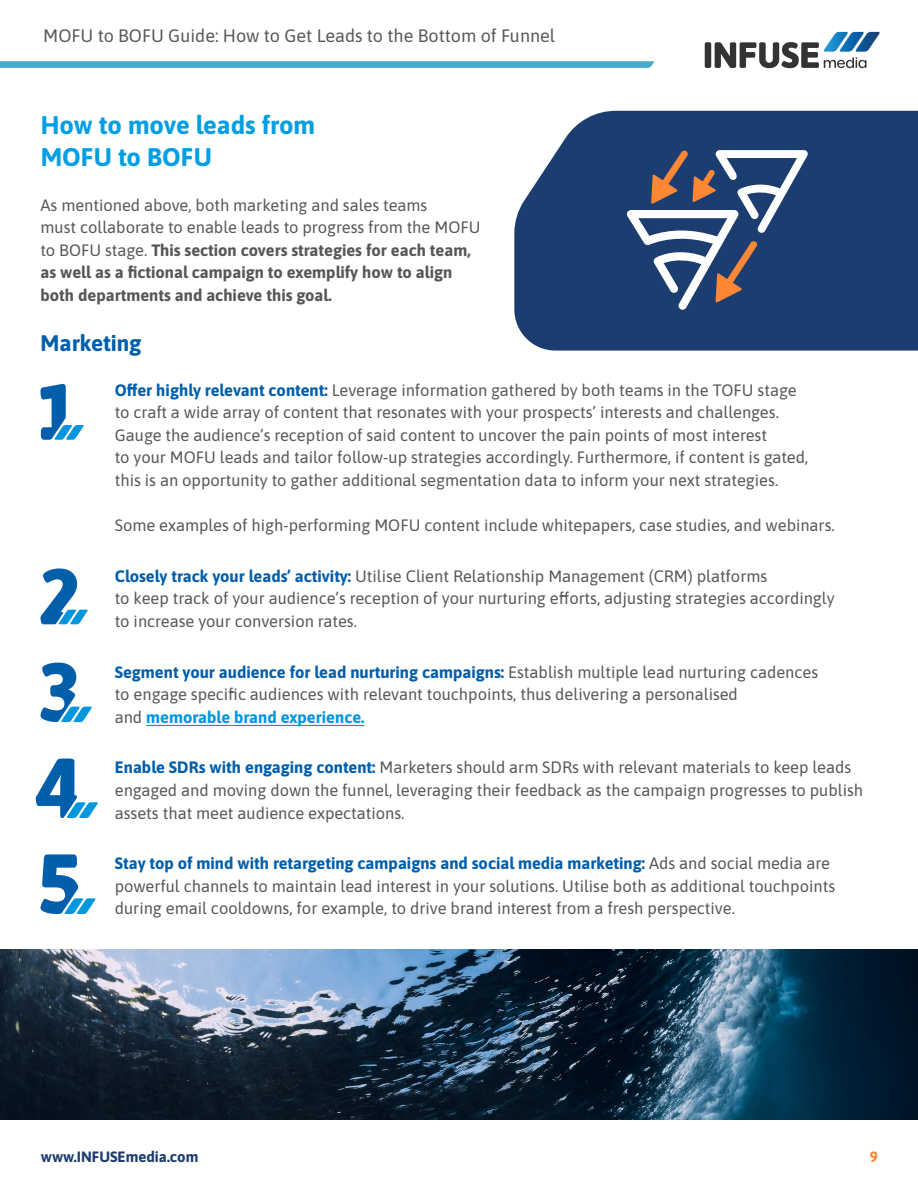
<style>
.page{position:relative;width:918px;height:1188px;background:#fff}
.page>*{position:absolute;margin:0;border:0;box-sizing:border-box;transform-origin:0 0}
.t1{font:700 25.5px/31.5px "Asap";color:#009fe3}
.t2{font:700 22.5px "Asap";color:#005eab}
.t3{font:18px "Asap";color:#585856}
.t4{font:16.5px/22.5px "Asap";color:#575756}
.t5{font:700 16.5px/22.5px "Asap";color:#575756}
.t6{font:700 15px "Asap";color:#1c3d70}
.t7{font:700 15px "Asap";color:#fe8636}
.s1{font-weight:400}
.s2{font-weight:700;color:#005eab}
.s3{font-weight:700;color:#0096de}
</style>
<div class="page">
<svg style="left:0;top:61px;width:655px;height:7px;background:#4fb0ce"></svg>
<svg style="left:514px;top:111px;width:404px;height:240px;background:#2b4a7a"></svg>
<hr style="left:146px;top:725px;width:219px;height:1px;background:#0096de">
<svg style="left:40px;top:663px;width:52px;height:59px"></svg>
<svg style="left:36px;top:759px;width:62px;height:59px"></svg>
<svg style="left:41px;top:854px;width:55px;height:60px"></svg>
<svg style="left:40px;top:384px;width:44px;height:56px"></svg>
<svg style="left:40px;top:568px;width:48px;height:56px"></svg>
<svg style="left:624px;top:150px;width:184px;height:162px"></svg>
<img style="left:0;top:950px;width:918px;height:170px">
<svg style="left:705px;top:32px;width:175px;height:36px"></svg>
<p class="t3" style="left:43px;top:23px;width:513px">MOFU to BOFU Guide: How to Get Leads to the Bottom of Funnel</p>
<h1 class="t1" style="left:41px;top:108px;width:276px">How to move leads from<br>MOFU to BOFU</h1>
<p class="t5" style="left:40px;top:193px;width:442px"><span class="s1">As mentioned above, both marketing and sales teams<br>must collaborate to enable leads to progress from the MOFU to BOFU stage.</span> This section covers strategies for each team, as well as a fictional campaign to exemplify how to align both departments and achieve this goal.</p>
<h2 class="t2" style="left:40px;top:327px;width:103px">Marketing</h2>
<p class="t4" style="left:115px;top:378px;width:695px"><span class="s2">Offer highly relevant content:</span> Leverage information gathered by both teams in the TOFU stage to craft a wide array of content that resonates with your prospects’ interests and challenges.<br>Gauge the audience’s reception of said content to uncover the pain points of most interest<br>to your MOFU leads and tailor follow-up strategies accordingly. Furthermore, if content is gated, this is an opportunity to gather additional segmentation data to inform your next strategies.</p>
<p class="t4" style="left:115px;top:513px;width:721px">Some examples of high-performing MOFU content include whitepapers, case studies, and webinars.</p>
<p class="t4" style="left:115px;top:564px;width:721px"><span class="s2">Closely track your leads’ activity:</span> Utilise Client Relationship Management (CRM) platforms<br>to keep track of your audience’s reception of your nurturing efforts, adjusting strategies accordingly to increase your conversion rates.</p>
<p class="t4" style="left:115px;top:660px;width:705px"><span class="s2">Segment your audience for lead nurturing campaigns:</span> Establish multiple lead nurturing cadences to engage specific audiences with relevant touchpoints, thus delivering a personalised<br>and <span class="s3">memorable brand experience.</span></p>
<p class="t4" style="left:115px;top:755px;width:750px"><span class="s2">Enable SDRs with engaging content:</span> Marketers should arm SDRs with relevant materials to keep leads engaged and moving down the funnel, leveraging their feedback as the campaign progresses to publish assets that meet audience expectations.</p>
<p class="t4" style="left:115px;top:851px;width:722px"><span class="s2">Stay top of mind with retargeting campaigns and social media marketing:</span> Ads and social media are powerful channels to maintain lead interest in your solutions. Utilise both as additional touchpoints during email cooldowns, for example, to drive brand interest from a fresh perspective.</p>
<p class="t6" style="left:41px;top:1146px;width:159px">www.INFUSEmedia.com</p>
<p class="t7" style="left:870px;top:1146px;width:10px">9</p>
</div>
